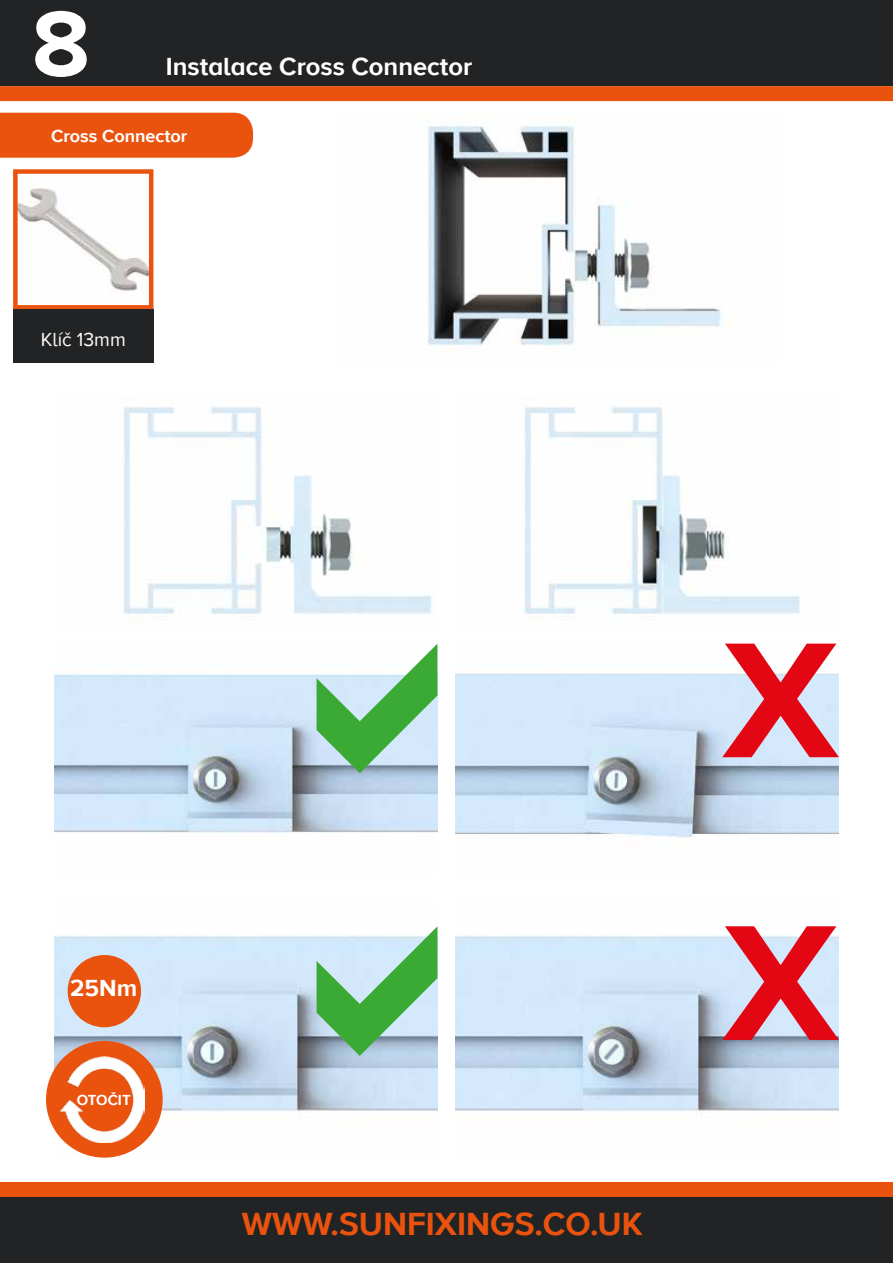
<style>
.page{position:relative;width:893px;height:1263px;background:#fff}
.page>*{position:absolute;margin:0;border:0;box-sizing:border-box;transform-origin:0 0}
.t1{font:700 96px "Proxima Nova A";color:#fff}
.t2{font:700 33px "Proxima Nova A";color:#e9530e}
.t3{font:700 25.5px "Proxima Nova A";color:#fff}
.t4{font:700 24px "Proxima Nova A";color:#fff}
.t5{font:19.5px "Proxima Nova A";color:#fff}
.t6{font:700 18px "Proxima Nova A";color:#fff}
.t7{font:700 15px "Proxima Nova A";color:#fff}
</style>
<div class="page">
<div style="left:0;top:0;width:893px;height:86px;background:#222324"></div>
<div style="left:0;top:1195px;width:893px;height:68px;background:#222324"></div>
<div style="left:0;top:1182px;width:893px;height:15px;background:#e9530e"></div>
<div style="left:0;top:86px;width:893px;height:15px;background:#e9530e"></div>
<img style="left:54px;top:935px;width:383px;height:223px">
<img style="left:427px;top:121px;width:305px;height:225px">
<img style="left:18px;top:188px;width:130px;height:105px">
<div style="left:13px;top:169px;width:140px;height:141px;border:4px solid #e9530e"></div>
<div style="left:13px;top:310px;width:140px;height:53px;background:#222324"></div>
<div style="left:0;top:113px;width:253px;height:45px;background:#e9530e"></div>
<div style="left:68px;top:955px;width:73px;height:72px;background:#e9530e;border-radius:50%"></div>
<img style="left:122px;top:406px;width:310px;height:209px">
<img style="left:54px;top:674px;width:383px;height:159px">
<img style="left:522px;top:406px;width:278px;height:209px">
<img style="left:455px;top:673px;width:384px;height:165px">
<img style="left:455px;top:935px;width:384px;height:176px">
<svg style="left:317px;top:644px;width:120px;height:129px"></svg>
<svg style="left:317px;top:927px;width:120px;height:129px;background:#91c9a4"></svg>
<svg style="left:722px;top:644px;width:117px;height:113px;background:#df8290"></svg>
<svg style="left:722px;top:926px;width:117px;height:114px;background:#da7f8e"></svg>
<img style="left:598px;top:1039px;width:27px;height:26px;border-radius:13px">
<div style="left:46px;top:1041px;width:117px;height:117px;background:#e9530e;border-radius:50%"></div>
<img style="left:59px;top:1056px;width:86px;height:86px">
<h1 class="t1" style="left:32px;top:-11px;width:60px">8</h1>
<p class="t3" style="left:166px;top:52px;width:308px">Instalace Cross Connector</p>
<p class="t6" style="left:51px;top:126px;width:138px">Cross Connector</p>
<p class="t5" style="left:41px;top:328px;width:87px">Klíč 13mm</p>
<p class="t4" style="left:70px;top:975px;width:68px">25Nm</p>
<p class="t7" style="left:77px;top:1091px;width:56px">OTOČIT</p>
<p class="t2" style="left:242px;top:1205px;width:402px">WWW.SUNFIXINGS.CO.UK</p>
</div>
